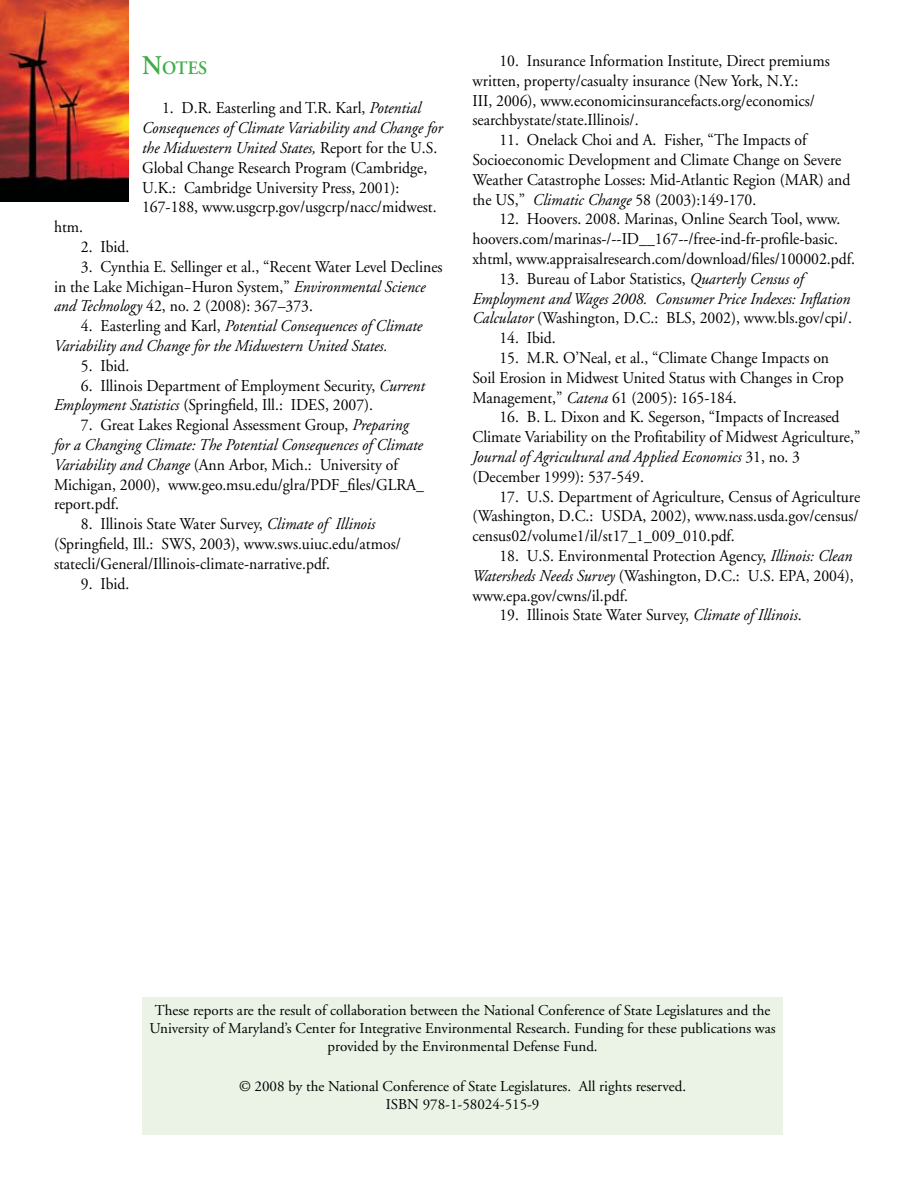
<style>
.page{position:relative;width:918px;height:1188px;background:#fff}
.page>*{position:absolute;margin:0;border:0;box-sizing:border-box;transform-origin:0 0}
.t1{font:600 18.9px "Adobe Garamond";color:#41ad49;scale:.95 1}
.t2{font:16.5px/19.8px "Adobe Garamond";color:#000;scale:.95 1}
.t3{font:italic 16.5px/19.8px "Adobe Garamond";color:#000;scale:.95 1}
.t4{font:15px/18px "Adobe Garamond";color:#000;text-align:center}
.s1{font-size:27px}
.s2{font-style:italic}
.s3{font-style:normal}
</style>
<div class="page">
<img style="left:0;top:0;width:129px;height:202px">
<div style="left:142px;top:997px;width:641px;height:138px;background:#eaf3e6"></div>
<p class="t1" style="left:142px;top:57px;width:70px"><span class="s1">N</span>OTES</p>
<p class="t2" style="left:142px;top:99px;width:318px;text-indent:20px">1. D.R. Easterling and T.R. Karl, <span class="s2">Potential Consequences of Climate Variability and Change for the Midwestern United States,</span> Report for the U.S.<br>Global Change Research Program (Cambridge, U.K.: Cambridge University Press, 2001):<br>167-188, www.usgcrp.gov/usgcrp/nacc/midwest.</p>
<p class="t2" style="left:54px;top:217px;width:32px">htm.</p>
<p class="t2" style="left:81px;top:237px;width:53px">2. Ibid.</p>
<p class="t2" style="left:54px;top:257px;width:411px;text-indent:27px">3. Cynthia E. Sellinger et al., “Recent Water Level Declines in the Lake Michigan−Huron System,” <span class="s2">Environmental Science and Technology</span> 42, no. 2 (2008): 367–373.</p>
<p class="t3" style="left:54px;top:317px;width:389px;text-indent:27px"><span class="s3">4. Easterling and Karl,</span> Potential Consequences of Climate<br>Variability and Change for the Midwestern United States.</p>
<p class="t2" style="left:81px;top:356px;width:53px">5. Ibid.</p>
<p class="t2" style="left:54px;top:376px;width:392px;text-indent:27px">6. Illinois Department of Employment Security, <span class="s2">Current<br>Employment Statistics</span> (Springfield, Ill.: IDES, 2007).</p>
<p class="t2" style="left:54px;top:415px;width:391px;text-indent:27px">7. Great Lakes Regional Assessment Group, <span class="s2">Preparing for a Changing Climate: The Potential Consequences of Climate Variability and Change</span> (Ann Arbor, Mich.: University of Michigan, 2000), www.geo.msu.edu/glra/PDF_files/GLRA_ report.pdf.</p>
<p class="t2" style="left:54px;top:514px;width:367px;text-indent:27px">8. Illinois State Water Survey, <span class="s2">Climate of Illinois </span>(Springfield, Ill.: SWS, 2003), www.sws.uiuc.edu/atmos/ statecli/General/Illinois-climate-narrative.pdf.</p>
<p class="t2" style="left:81px;top:574px;width:53px">9. Ibid.</p>
<p class="t2" style="left:472px;top:51px;width:378px;text-indent:27px">10. Insurance Information Institute, Direct premiums written, property/casualty insurance (New York, N.Y.:<br>III, 2006), www.economicinsurancefacts.org/economics/ searchbystate/state.Illinois/.</p>
<p class="t2" style="left:472px;top:131px;width:399px;text-indent:27px">11. Onelack Choi and A. Fisher, “The Impacts of Socioeconomic Development and Climate Change on Severe Weather Catastrophe Losses: Mid-Atlantic Region (MAR) and the US,” <span class="s2">Climatic Change</span> 58 (2003):149-170.</p>
<p class="t2" style="left:472px;top:210px;width:404px;text-indent:27px">12. Hoovers. 2008. Marinas, Online Search Tool, www. hoovers.com/marinas-/--ID__167--/free-ind-fr-profile-basic. xhtml, www.appraisalresearch.com/download/files/100002.pdf.</p>
<p class="t3" style="left:472px;top:269px;width:401px;text-indent:27px"><span class="s3">13. Bureau of Labor Statistics,</span> Quarterly Census of<br>Employment and Wages 2008. Consumer Price Indexes: Inflation<br>Calculator <span class="s3">(Washington, D.C.: BLS, 2002), www.bls.gov/cpi/.</span></p>
<p class="t2" style="left:499px;top:329px;width:61px">14. Ibid.</p>
<p class="t2" style="left:472px;top:348px;width:392px;text-indent:27px">15. M.R. O’Neal, et al., “Climate Change Impacts on<br>Soil Erosion in Midwest United Status with Changes in Crop<br>Management,” <span class="s2">Catena</span> 61 (2005): 165-184.</p>
<p class="t2" style="left:472px;top:408px;width:410px;text-indent:27px">16. B. L. Dixon and K. Segerson, “Impacts of Increased Climate Variability on the Profitability of Midwest Agriculture,” <span class="s2">Journal of Agricultural and Applied Economics</span> 31, no. 3 (December 1999): 537-549.</p>
<p class="t2" style="left:472px;top:487px;width:410px;text-align:justify;text-indent:27px">17. U.S. Department of Agriculture, Census of Agriculture (Washington, D.C.: USDA, 2002), www.nass.usda.gov/census/ census02/volume1/il/st17_1_009_010.pdf.</p>
<p class="t2" style="left:472px;top:546px;width:403px;text-align:justify;text-indent:27px">18. U.S. Environmental Protection Agency, <span class="s2">Illinois: Clean Watersheds Needs Survey</span> (Washington, D.C.: U.S. EPA, 2004), www.epa.gov/cwns/il.pdf.</p>
<p class="t2" style="left:499px;top:606px;width:320px">19. Illinois State Water Survey, <span class="s2">Climate of Illinois</span>.</p>
<p class="t4" style="left:149px;top:1002px;width:628px">These reports are the result of collaboration between the National Conference of State Legislatures and the<br>University of Maryland’s Center for Integrative Environmental Research. Funding for these publications was provided by the Environmental Defense Fund.</p>
<p class="t4" style="left:239px;top:1077px;width:449px">© 2008 by the National Conference of State Legislatures. All rights reserved.<br>ISBN 978-1-58024-515-9</p>
</div>
